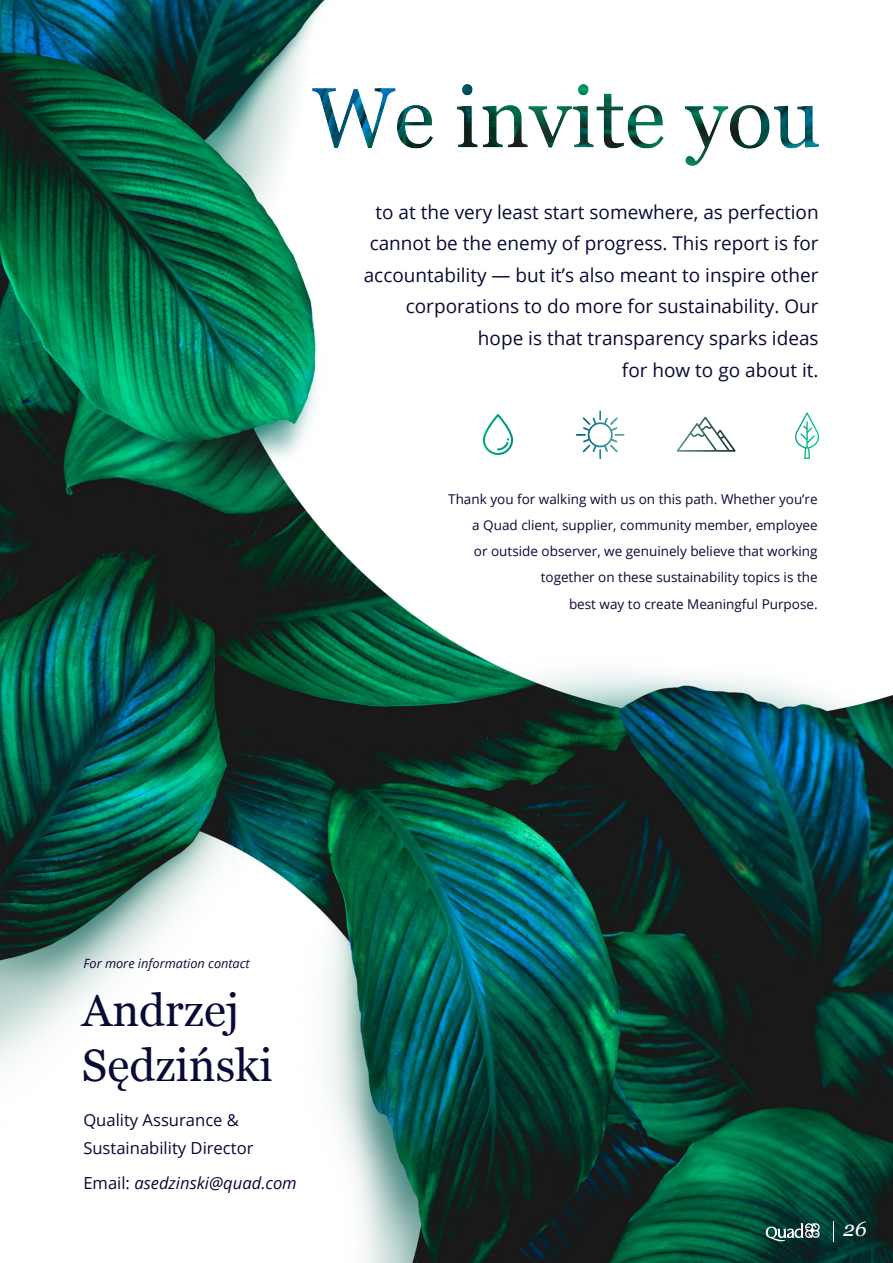
<style>
.page{position:relative;width:893px;height:1263px;background:#fff}
.page>*{position:absolute;margin:0;border:0;box-sizing:border-box;transform-origin:0 0}
.t1{font:45.45px/54.4px "Georgia";color:#080b36}
.t2{font:italic 21px "Georgia";color:#fff}
.t3{font:19.05px/31.5px "Open Sans";color:#080b36;text-align:right}
.t4{font:16.65px/28px "Open Sans";color:#080b36}
.t5{font:italic 16.65px "Open Sans";color:#080b36}
.t6{font:13.5px/26.2px "Open Sans";color:#080b36;text-align:right}
.t7{font:italic 12.75px "Open Sans";color:#080b36}
.s1{font-style:normal}
</style>
<div class="page">
<img style="left:0;top:0;width:893px;height:1263px">
<img style="left:312px;top:85px;width:507px;height:80px">
<svg style="left:483px;top:414px;width:30px;height:41px"></svg>
<svg style="left:576px;top:411px;width:48px;height:48px"></svg>
<svg style="left:794px;top:412px;width:26px;height:47px"></svg>
<svg style="left:677px;top:417px;width:59px;height:35px"></svg>
<svg style="left:833px;top:1221px;width:1px;height:20px"></svg>
<svg style="left:766px;top:1223px;width:54px;height:18px"></svg>
<p class="t3" style="left:364px;top:196px;width:456px">to at the very least start somewhere, as perfection cannot be the enemy of progress. This report is for accountability — but it’s also meant to inspire other corporations to do more for sustainability. Our hope is that transparency sparks ideas<br>for how to go about it.</p>
<p class="t6" style="left:448px;top:485px;width:371px">Thank you for walking with us on this path. Whether you’re a Quad client, supplier, community member, employee<br>or outside observer, we genuinely believe that working together on these sustainability topics is the<br>best way to create Meaningful Purpose.</p>
<p class="t7" style="left:83px;top:955px;width:168px">For more information contact</p>
<h1 class="t1" style="left:82px;top:981px;width:192px">Andrzej<br>Sędziński</h1>
<p class="t4" style="left:83px;top:1106px;width:172px">Quality Assurance &amp;<br>Sustainability Director</p>
<p class="t5" style="left:83px;top:1171px;width:215px"><span class="s1">Email:</span> asedzinski@quad.com</p>
<p class="t2" style="left:843px;top:1213px;width:25px">26</p>
</div>
